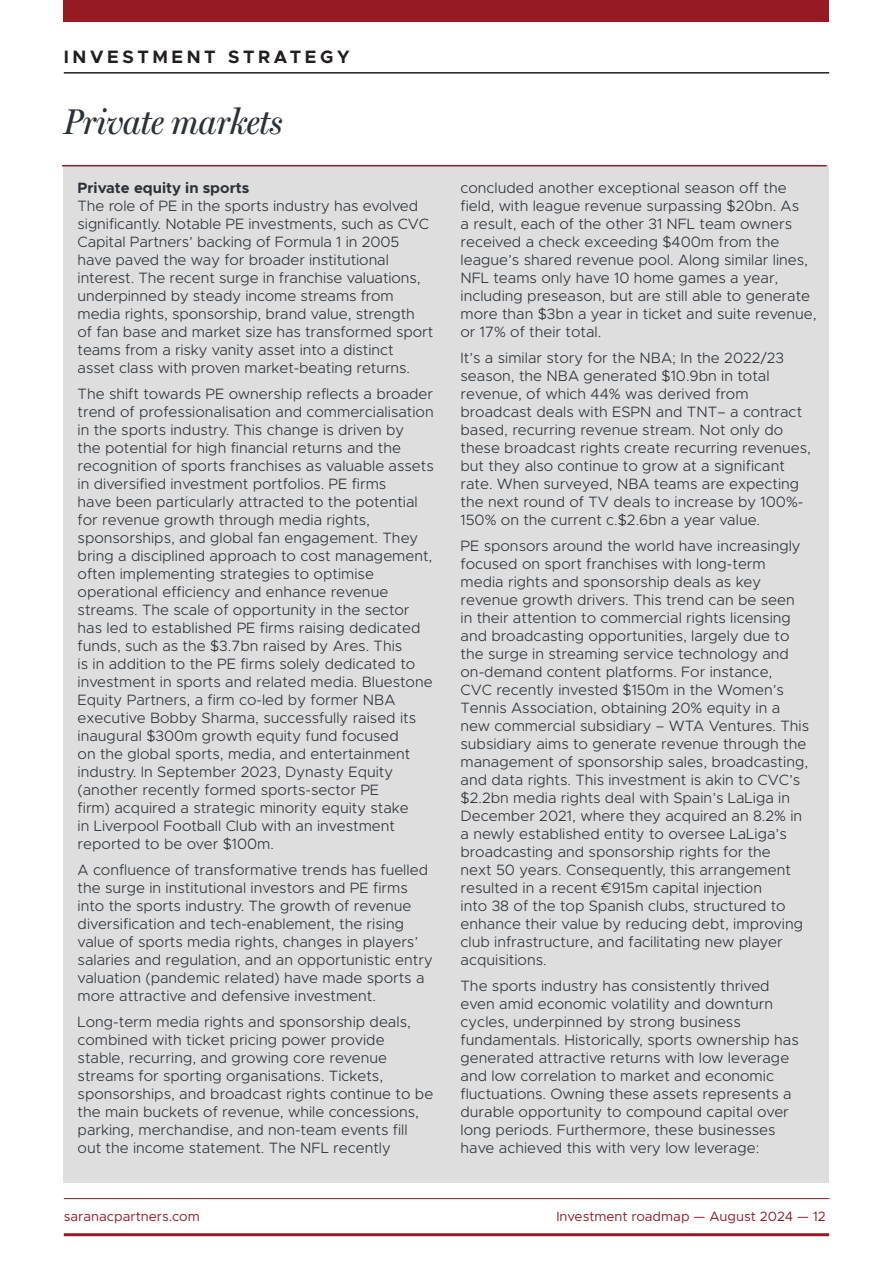
<style>
.page{position:relative;width:893px;height:1263px;background:#fff}
.page>*{position:absolute;margin:0;border:0;box-sizing:border-box;transform-origin:0 0}
.AA_dashboard_main_heading{font:italic 36px "Miller Headline";color:#2b3136}
.t1{font:700 18px "Metropolis";letter-spacing:.2em;color:#231f20}
.AA_chart_source_7_9{font:300 15px/18px "Metropolis";color:#2b3136}
.AA_dashboard_subhead{font:700 15px "Metropolis";color:#2b3136}
.t2{font:13.5px "Metropolis";color:#951a23}
</style>
<div class="page">
<div style="left:64px;top:0;width:765px;height:21px;background:#951a23"></div>
<hr style="left:64px;top:1233px;width:765px;height:3px;background:#951a23">
<hr style="left:64px;top:1198px;width:765px;height:1px;background:#951a23">
<hr style="left:64px;top:72px;width:765px;height:2px;background:#231f20">
<div style="left:64px;top:165px;width:765px;height:1017px;background:#dededf"></div>
<hr style="left:62px;top:165px;width:765px;height:1px;background:#951a23">
<p class="t1" style="left:64px;top:46px;width:287px">INVESTMENT STRATEGY</p>
<p class="AA_dashboard_main_heading" style="left:64px;top:100px;width:220px">Private markets</p>
<p class="AA_dashboard_subhead" style="left:78px;top:178px;width:173px">Private equity in sports</p>
<p class="AA_chart_source_7_9" style="left:78px;top:196px;width:357px">The role of PE in the sports industry has evolved significantly. Notable PE investments, such as CVC Capital Partners’ backing of Formula 1 in 2005 have paved the way for broader institutional interest. The recent surge in franchise valuations, underpinned by steady income streams from media rights, sponsorship, brand value, strength<br>of fan base and market size has transformed sport teams from a risky vanity asset into a distinct asset class with proven market-beating returns.</p>
<p class="AA_chart_source_7_9" style="left:78px;top:385px;width:358px">The shift towards PE ownership reflects a broader trend of professionalisation and commercialisation in the sports industry. This change is driven by<br>the potential for high financial returns and the recognition of sports franchises as valuable assets in diversified investment portfolios. PE firms<br>have been particularly attracted to the potential for revenue growth through media rights, sponsorships, and global fan engagement. They bring a disciplined approach to cost management, often implementing strategies to optimise operational efficiency and enhance revenue streams. The scale of opportunity in the sector has led to established PE firms raising dedicated funds, such as the $3.7bn raised by Ares. This<br>is in addition to the PE firms solely dedicated to investment in sports and related media. Bluestone Equity Partners, a firm co-led by former NBA executive Bobby Sharma, successfully raised its inaugural $300m growth equity fund focused<br>on the global sports, media, and entertainment industry. In September 2023, Dynasty Equity (another recently formed sports-sector PE<br>firm) acquired a strategic minority equity stake<br>in Liverpool Football Club with an investment reported to be over $100m.</p>
<p class="AA_chart_source_7_9" style="left:78px;top:861px;width:357px">A confluence of transformative trends has fuelled the surge in institutional investors and PE firms into the sports industry. The growth of revenue diversification and tech-enablement, the rising value of sports media rights, changes in players’ salaries and regulation, and an opportunistic entry valuation (pandemic related) have made sports a more attractive and defensive investment.</p>
<p class="AA_chart_source_7_9" style="left:78px;top:1013px;width:357px">Long-term media rights and sponsorship deals, combined with ticket pricing power provide stable, recurring, and growing core revenue streams for sporting organisations. Tickets, sponsorships, and broadcast rights continue to be the main buckets of revenue, while concessions, parking, merchandise, and non-team events fill out the income statement. The NFL recently</p>
<p class="AA_chart_source_7_9" style="left:460px;top:178px;width:358px">concluded another exceptional season off the field, with league revenue surpassing $20bn. As<br>a result, each of the other 31 NFL team owners received a check exceeding $400m from the league’s shared revenue pool. Along similar lines, NFL teams only have 10 home games a year, including preseason, but are still able to generate more than $3bn a year in ticket and suite revenue, or 17% of their total.</p>
<p class="AA_chart_source_7_9" style="left:460px;top:349px;width:352px">It’s a similar story for the NBA; In the 2022/23 season, the NBA generated $10.9bn in total revenue, of which 44% was derived from broadcast deals with ESPN and TNT– a contract based, recurring revenue stream. Not only do these broadcast rights create recurring revenues, but they also continue to grow at a significant rate. When surveyed, NBA teams are expecting the next round of TV deals to increase by 100%- 150% on the current c.$2.6bn a year value.</p>
<p class="AA_chart_source_7_9" style="left:460px;top:537px;width:350px">PE sponsors around the world have increasingly focused on sport franchises with long-term media rights and sponsorship deals as key revenue growth drivers. This trend can be seen in their attention to commercial rights licensing and broadcasting opportunities, largely due to the surge in streaming service technology and on-demand content platforms. For instance,<br>CVC recently invested $150m in the Women’s Tennis Association, obtaining 20% equity in a new commercial subsidiary – WTA Ventures. This subsidiary aims to generate revenue through the management of sponsorship sales, broadcasting, and data rights. This investment is akin to CVC’s $2.2bn media rights deal with Spain’s LaLiga in December 2021, where they acquired an 8.2% in a newly established entity to oversee LaLiga’s broadcasting and sponsorship rights for the<br>next 50 years. Consequently, this arrangement resulted in a recent €915m capital injection<br>into 38 of the top Spanish clubs, structured to enhance their value by reducing debt, improving club infrastructure, and facilitating new player acquisitions.</p>
<p class="AA_chart_source_7_9" style="left:460px;top:977px;width:340px">The sports industry has consistently thrived even amid economic volatility and downturn cycles, underpinned by strong business fundamentals. Historically, sports ownership has generated attractive returns with low leverage and low correlation to market and economic fluctuations. Owning these assets represents a durable opportunity to compound capital over long periods. Furthermore, these businesses have achieved this with very low leverage:</p>
<p class="t2" style="left:64px;top:1207px;width:138px">saranacpartners.com</p>
<p class="t2" style="left:556px;top:1207px;width:271px">Investment roadmap — August 2024 — 12</p>
</div>
